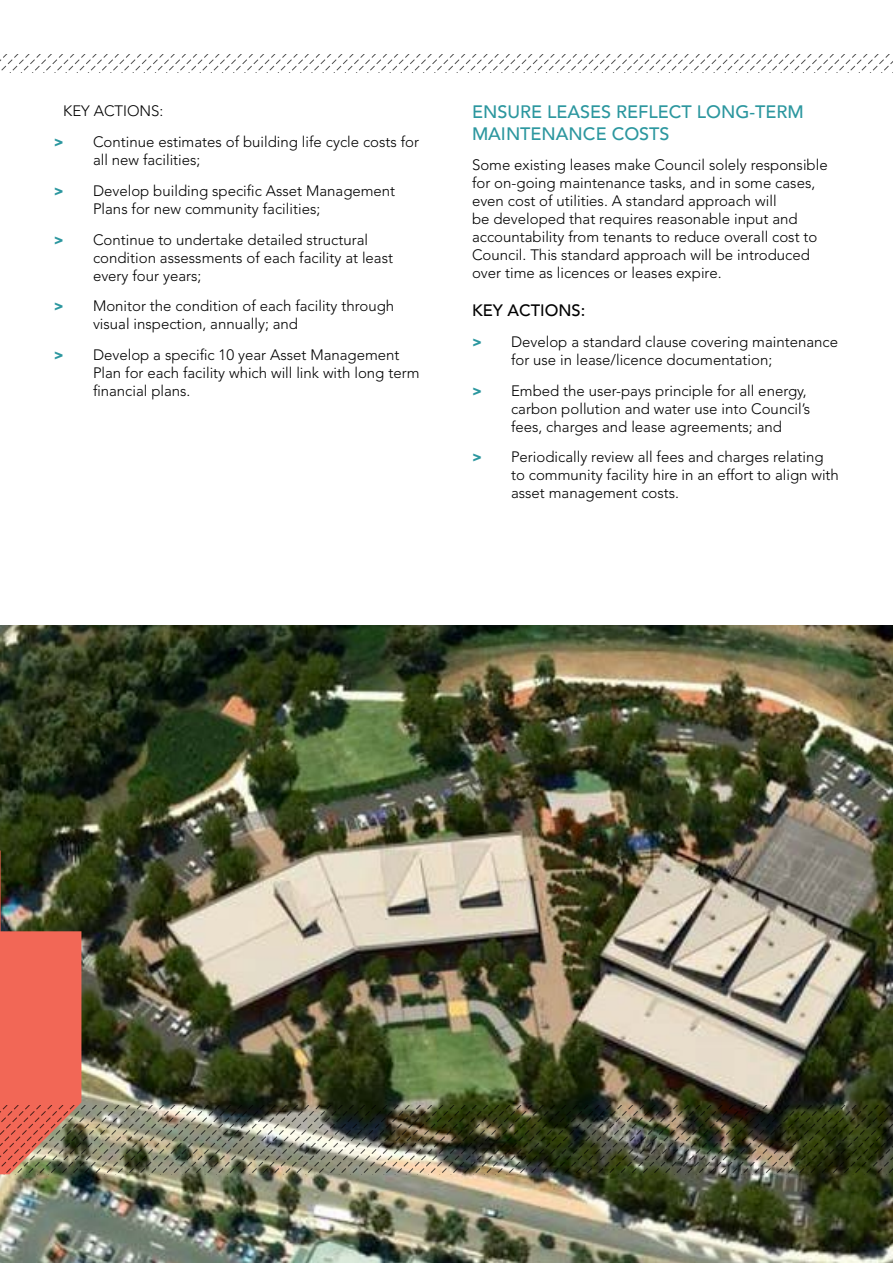
<style>
.page{position:relative;width:893px;height:1263px;background:#fff}
.page>*{position:absolute;margin:0;border:0;box-sizing:border-box;transform-origin:0 0}
.t1{font:500 18px/21.6px "Avenir";color:#2c979f}
.t2{font:500 16.5px "Avenir";color:#000}
.t3{font:300 15px/18px "Avenir LT Std";color:#000}
.s1{font-weight:900;color:#2c979f}
</style>
<div class="page">
<svg style="left:0;top:54px;width:893px;height:17px"></svg>
<img style="left:0;top:625px;width:893px;height:638px">
<img style="left:0;top:850px;width:893px;height:324px">
<p class="t3" style="left:54px;top:96px;width:367px;line-height:30.8px;text-indent:9px">KEY ACTIONS:<br><span class="s1">&gt;</span> Continue estimates of building life cycle costs for</p>
<p class="t3" style="left:54px;top:145px;width:343px;line-height:30.8px;text-indent:39px">all new facilities;<br><span class="s1">&gt;</span> Develop building specific Asset Management</p>
<p class="t3" style="left:54px;top:193px;width:316px;line-height:30.8px;text-align:center">Plans for new community facilities;<br><span class="s1">&gt;</span> Continue to undertake detailed structural</p>
<p class="t3" style="left:93px;top:249px;width:302px">condition assessments of each facility at least every four years;</p>
<p class="t3" style="left:93px;top:297px;width:303px;text-indent:-39px"><span class="s1">&gt;</span> Monitor the condition of each facility through visual inspection, annually; and</p>
<p class="t3" style="left:93px;top:346px;width:328px;text-indent:-39px"><span class="s1">&gt;</span> Develop a specific 10 year Asset Management<br>Plan for each facility which will link with long term financial plans.</p>
<p class="t1" style="left:472px;top:100px;width:333px">ENSURE LEASES REFLECT LONG-TERM<br>MAINTENANCE COSTS</p>
<p class="t3" style="left:472px;top:156px;width:357px">Some existing leases make Council solely responsible for on-going maintenance tasks, and in some cases, even cost of utilities. A standard approach will<br>be developed that requires reasonable input and accountability from tenants to reduce overall cost to Council. This standard approach will be introduced over time as licences or leases expire.</p>
<p class="t2" style="left:472px;top:296px;width:115px">KEY ACTIONS:</p>
<p class="t3" style="left:511px;top:333px;width:329px;text-indent:-39px"><span class="s1">&gt;</span> Develop a standard clause covering maintenance for use in lease/licence documentation;</p>
<p class="t3" style="left:511px;top:381px;width:301px;text-indent:-39px"><span class="s1">&gt;</span> Embed the user-pays principle for all energy, carbon pollution and water use into Council’s fees, charges and lease agreements; and</p>
<p class="t3" style="left:511px;top:448px;width:329px;text-indent:-39px"><span class="s1">&gt;</span> Periodically review all fees and charges relating to community facility hire in an effort to align with asset management costs.</p>
</div>
